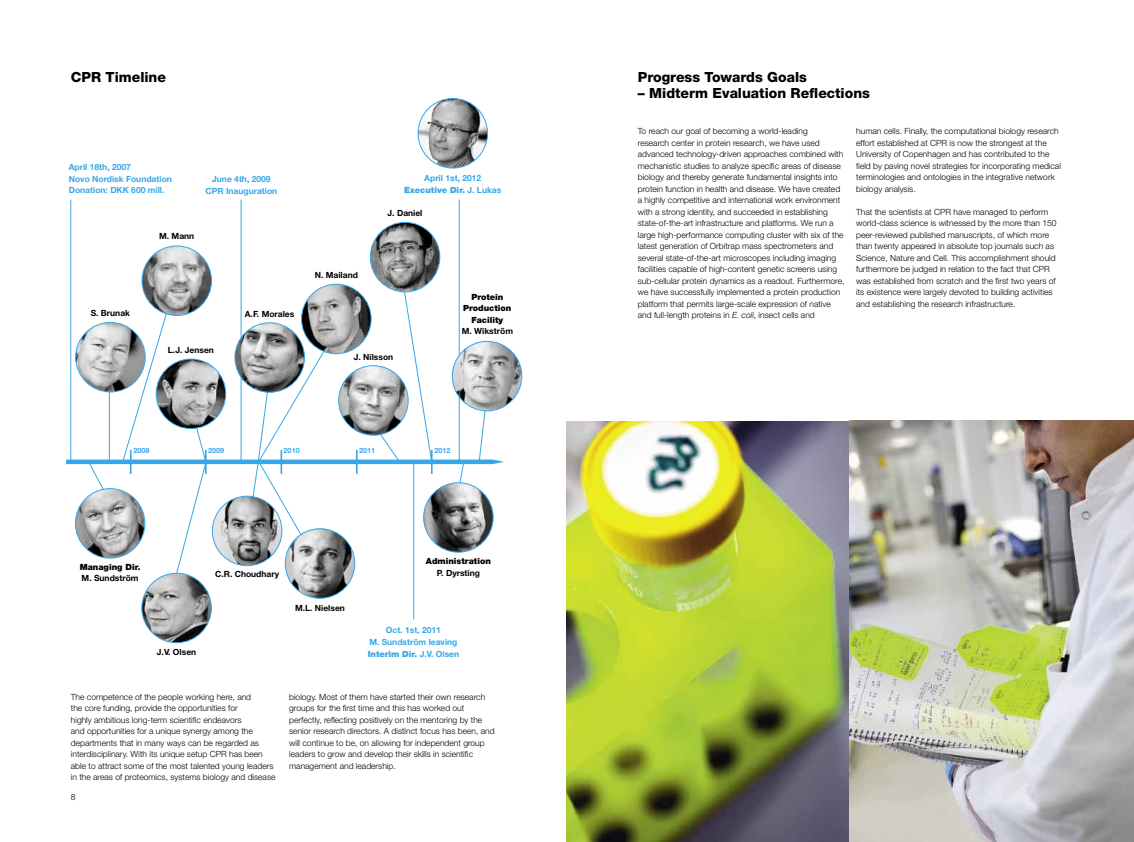
<style>
.page{position:relative;width:1134px;height:842px;background:#fff}
.page>*{position:absolute;margin:0;border:0;box-sizing:border-box;transform-origin:0 0}
.t1{font:800 14px "Helvetica Neue";color:#000}
.t2{font:300 8.5px/11.5px "Helvetica Neue";color:#000}
.t3{font:700 8.5px/11.9px "Helvetica Neue";color:#36a7e9;text-align:center}
.t4{font:700 8.5px "Helvetica Neue";color:#000}
.t5{font:900 8.5px/11.2px "Helvetica Neue";color:#000;text-align:center}
.t6{font:700 7.2px "Helvetica Neue";color:#36a7e9}
.s1{font-weight:900}
.s2{font-style:italic}
</style>
<div class="page">
<img style="left:567px;top:421px;width:567px;height:421px">
<hr style="left:70px;top:200px;width:1px;height:261px;background:#36a7e9">
<hr style="left:241px;top:200px;width:1px;height:262px;background:#36a7e9">
<hr style="left:459px;top:200px;width:1px;height:260px;background:#36a7e9">
<hr style="left:413px;top:463px;width:1px;height:156px;background:#36a7e9">
<svg style="left:66px;top:263px;width:438px;height:355px"></svg>
<hr style="left:109px;top:381px;width:1px;height:79px;background:#36a7e9">
<img style="left:339px;top:366px;width:69px;height:69px;border-radius:34px">
<div style="left:338px;top:365px;width:71px;height:71px;border:1px solid #36a7e9;border-radius:50%"></div>
<img style="left:302px;top:284px;width:69px;height:70px;border-radius:35px">
<div style="left:301px;top:284px;width:70px;height:70px;border:1px solid #36a7e9;border-radius:50%"></div>
<img style="left:156px;top:359px;width:70px;height:69px;border-radius:35px">
<div style="left:156px;top:359px;width:70px;height:70px;border:1px solid #36a7e9;border-radius:50%"></div>
<img style="left:76px;top:322px;width:69px;height:70px;border-radius:35px">
<div style="left:75px;top:322px;width:71px;height:70px;border:1px solid #36a7e9;border-radius:50%"></div>
<img style="left:75px;top:489px;width:69px;height:69px">
<div style="left:75px;top:488px;width:70px;height:70px;border:1px solid #36a7e9;border-radius:50%"></div>
<img style="left:212px;top:496px;width:70px;height:70px;border-radius:35px">
<div style="left:212px;top:496px;width:70px;height:70px;border:1px solid #36a7e9;border-radius:50%"></div>
<img style="left:285px;top:529px;width:70px;height:69px;border-radius:35px">
<div style="left:285px;top:528px;width:70px;height:71px;border:1px solid #36a7e9;border-radius:50%"></div>
<img style="left:418px;top:99px;width:70px;height:69px;border-radius:35px">
<div style="left:418px;top:98px;width:70px;height:70px;border:1px solid #36a7e9;border-radius:50%"></div>
<img style="left:452px;top:341px;width:70px;height:70px;border-radius:35px">
<div style="left:452px;top:341px;width:70px;height:70px;border:1px solid #36a7e9;border-radius:50%"></div>
<img style="left:424px;top:483px;width:69px;height:69px;border-radius:35px">
<div style="left:423px;top:482px;width:71px;height:71px;border:1px solid #36a7e9;border-radius:50%"></div>
<img style="left:142px;top:573px;width:69px;height:70px;border-radius:35px">
<div style="left:141px;top:573px;width:71px;height:70px;border:1px solid #36a7e9;border-radius:50%"></div>
<img style="left:142px;top:246px;width:70px;height:69px;border-radius:35px">
<div style="left:142px;top:245px;width:70px;height:71px;border:1px solid #36a7e9;border-radius:50%"></div>
<img style="left:370px;top:222px;width:70px;height:70px;border-radius:35px">
<div style="left:370px;top:222px;width:70px;height:70px;border:1px solid #36a7e9;border-radius:50%"></div>
<img style="left:235px;top:323px;width:69px;height:69px;border-radius:35px">
<div style="left:235px;top:322px;width:70px;height:71px;border:1px solid #36a7e9;border-radius:50%"></div>
<h1 class="t1" style="left:71px;top:68px;width:97px">CPR Timeline</h1>
<p class="t3" style="left:69px;top:161px;width:105px;text-align:left">April 18th, 2007<br>Novo Nordisk Foundation<br>Donation: DKK 600 mill.</p>
<p class="t3" style="left:404px;top:172px;width:99px">April 1st, 2012<br><span class="s1">Executive Dir.</span> J. Lukas</p>
<p class="t3" style="left:206px;top:172px;width:73px">June 4th, 2009<br>CPR Inauguration</p>
<p class="t4" style="left:91px;top:308px;width:41px">S. Brunak</p>
<p class="t4" style="left:159px;top:231px;width:37px">M. Mann</p>
<p class="t4" style="left:168px;top:344px;width:47px">L.J. Jensen</p>
<p class="t4" style="left:388px;top:208px;width:36px">J. Daniel</p>
<p class="t4" style="left:245px;top:308px;width:51px">A.F. Morales</p>
<p class="t4" style="left:315px;top:270px;width:45px">N. Mailand</p>
<p class="t4" style="left:354px;top:351px;width:41px">J. Nilsson</p>
<p class="t5" style="left:463px;top:292px;width:50px">Protein<br>Production<br>Facility</p>
<p class="t4" style="left:462px;top:326px;width:53px">M. Wikström</p>
<p class="t6" style="left:133px;top:446px;width:18px">2008</p>
<p class="t6" style="left:208px;top:446px;width:18px">2009</p>
<p class="t6" style="left:284px;top:446px;width:18px">2010</p>
<p class="t6" style="left:359px;top:446px;width:18px">2011</p>
<p class="t6" style="left:434px;top:446px;width:18px">2012</p>
<p class="t5" style="left:80px;top:561px;width:62px">Managing Dir.</p>
<p class="t4" style="left:82px;top:573px;width:58px">M. Sundström</p>
<p class="t4" style="left:157px;top:647px;width:41px">J.V. Olsen</p>
<p class="t4" style="left:215px;top:568px;width:65px">C.R. Choudhary</p>
<p class="t4" style="left:295px;top:602px;width:51px">M.L. Nielsen</p>
<p class="t5" style="left:426px;top:555px;width:66px">Administration</p>
<p class="t4" style="left:437px;top:567px;width:45px">P. Dyrsting</p>
<p class="t3" style="left:368px;top:624px;width:93px">Oct. 1st, 2011<br>M. Sundström leaving<br><span class="s1">Interim Dir.</span> J.V. Olsen</p>
<p class="t2" style="left:71px;top:691px;width:206px">The competence of the people working here, and<br>the core funding, provide the opportunities for<br>highly ambitious long-term scientific endeavors<br>and opportunities for a unique synergy among the departments that in many ways can be regarded as interdisciplinary. With its unique setup CPR has been able to attract some of the most talented young leaders in the areas of proteomics, systems biology and disease</p>
<p class="t2" style="left:289px;top:691px;width:207px">biology. Most of them have started their own research groups for the first time and this has worked out perfectly, reflecting positively on the mentoring by the senior research directors. A distinct focus has been, and will continue to be, on allowing for independent group leaders to grow and develop their skills in scientific management and leadership.</p>
<p class="t2" style="left:71px;top:791px;width:6px">8</p>
<h1 class="t1" style="left:638px;top:68px;width:171px">Progress Towards Goals</h1>
<h1 class="t1" style="left:638px;top:84px;width:234px">– Midterm Evaluation Reflections</h1>
<p class="t2" style="left:638px;top:125px;width:208px">To reach our goal of becoming a world-leading<br>research center in protein research, we have used advanced technology-driven approaches combined with mechanistic studies to analyze specific areas of disease biology and thereby generate fundamental insights into protein function in health and disease. We have created a highly competitive and international work environment with a strong identity, and succeeded in establishing state-of-the-art infrastructure and platforms. We run a large high-performance computing cluster with six of the latest generation of Orbitrap mass spectrometers and several state-of-the-art microscopes including imaging facilities capable of high-content genetic screens using sub-cellular protein dynamics as a readout. Furthermore, we have successfully implemented a protein production platform that permits large-scale expression of native and full-length proteins in <span class="s2">E. coli</span>, insect cells and</p>
<p class="t2" style="left:856px;top:125px;width:206px">human cells. Finally, the computational biology research effort established at CPR is now the strongest at the University of Copenhagen and has contributed to the field by paving novel strategies for incorporating medical terminologies and ontologies in the integrative network biology analysis.</p>
<p class="t2" style="left:856px;top:206px;width:202px">That the scientists at CPR have managed to perform world-class science is witnessed by the more than 150 peer-reviewed published manuscripts, of which more than twenty appeared in absolute top journals such as Science, Nature and Cell. This accomplishment should furthermore be judged in relation to the fact that CPR was established from scratch and the first two years of its existence were largely devoted to building activities and establishing the research infrastructure.</p>
</div>
